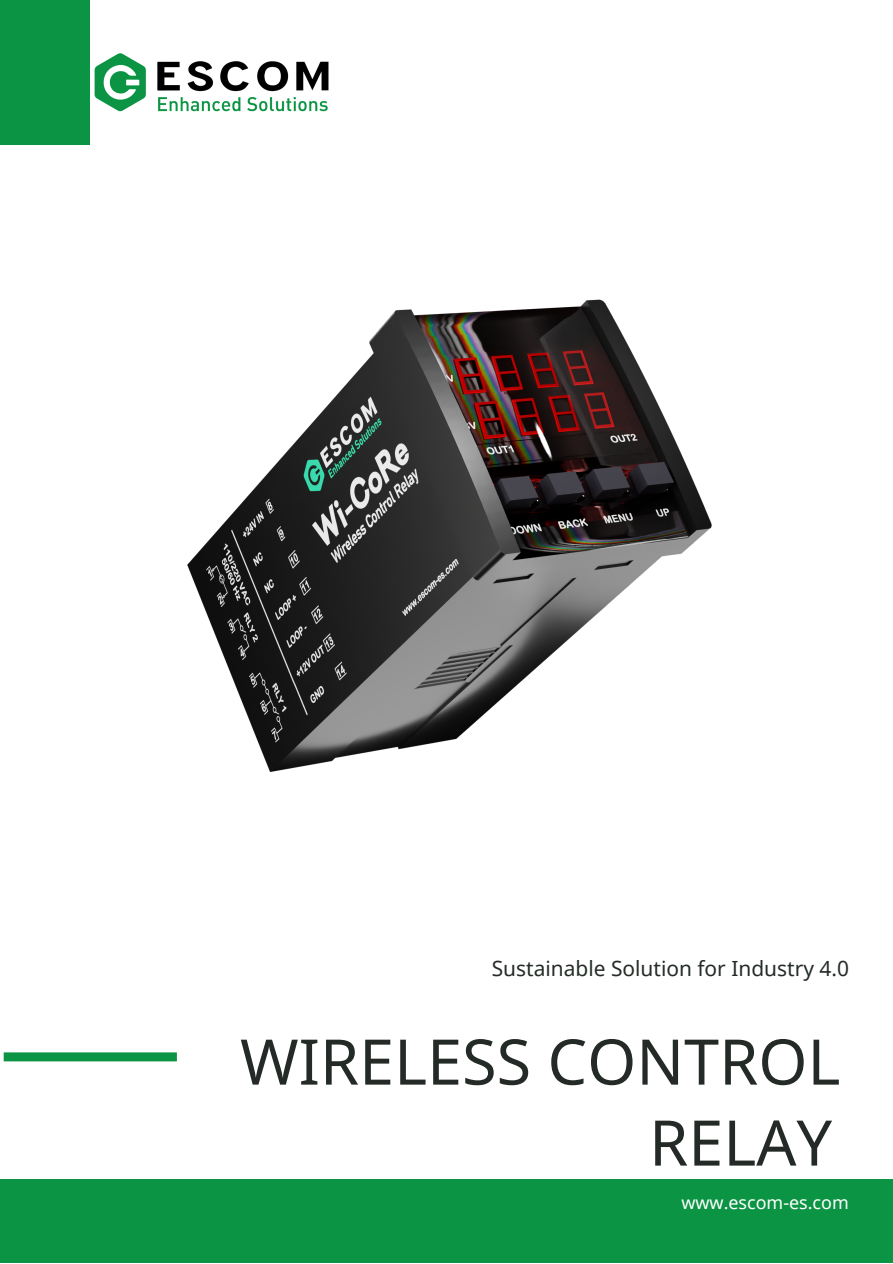
<style>
.page{position:relative;width:893px;height:1264px;background:#fff}
.page>*{position:absolute;margin:0;border:0;box-sizing:border-box;transform-origin:0 0}
.t1{font:63px "Noto Sans";color:#242b26}
.t2{font:20.85px "Noto Sans";color:#242b26}
.t3{font:17.85px "Noto Sans";color:#fff}
</style>
<div class="page">
<div style="left:0;top:1179px;width:892px;height:83px;background:#0b9444"></div>
<div style="left:4px;top:1052px;width:173px;height:9px;background:#0b9444"></div>
<div style="left:0;top:0;width:89px;height:145px;background:#0b9444"></div>
<img style="left:94px;top:53px;width:235px;height:59px">
<img style="left:187px;top:299px;width:525px;height:474px">
<p class="t2" style="left:491px;top:954px;width:358px">Sustainable Solution for Industry 4.0</p>
<p class="t1" style="left:240px;top:1017px;width:601px">WIRELESS CONTROL</p>
<p class="t1" style="left:649px;top:1098px;width:184px">RELAY</p>
<p class="t3" style="left:681px;top:1190px;width:169px">www.escom-es.com</p>
</div>
